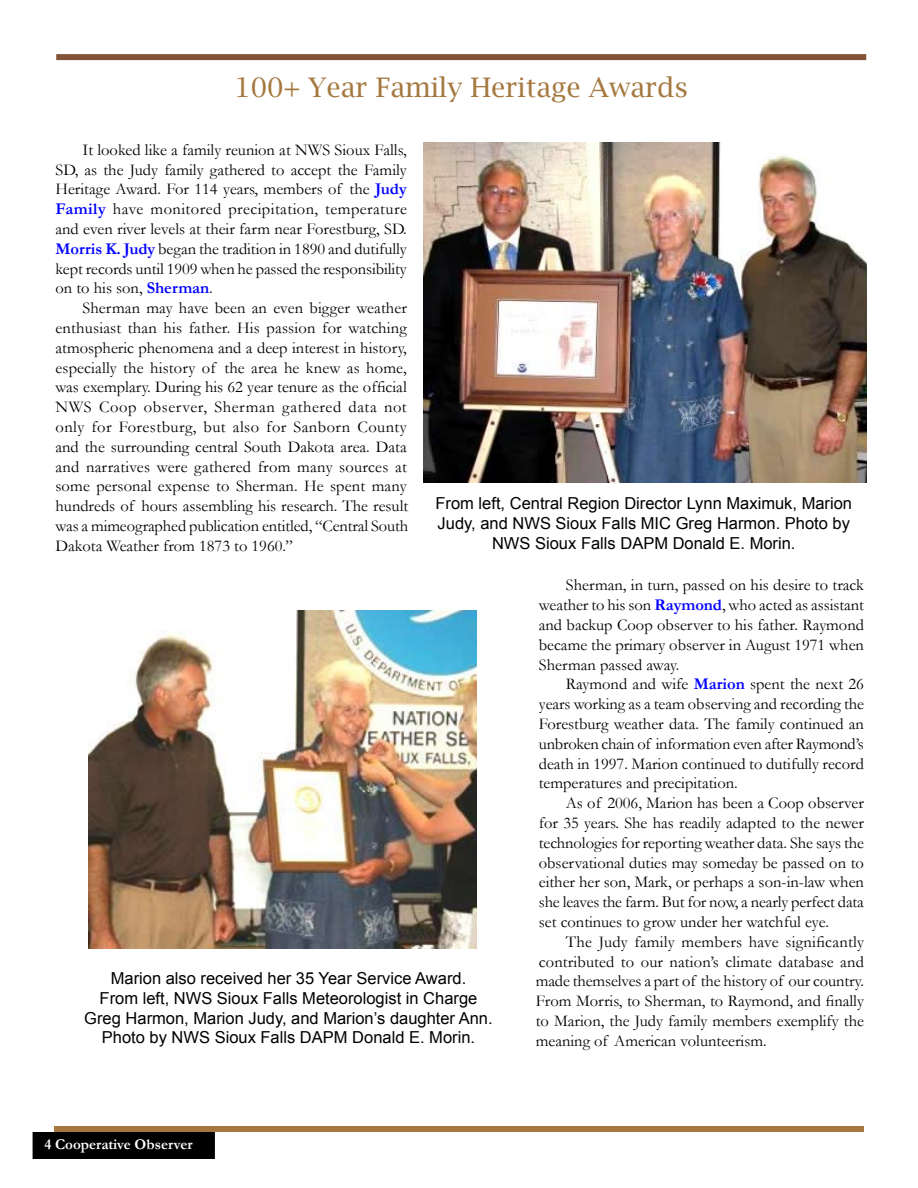
<style>
.page{position:relative;width:918px;height:1188px;background:#fff}
.page>*{position:absolute;margin:0;border:0;box-sizing:border-box;transform-origin:0 0}
.t1{font:27px "Lucida Bright";color:#a5783f}
.t2{font:16.5px/19.8px "Garamond";color:#000;text-align:justify}
.t3{font:16.5px/19.8px "Arial";color:#000;text-align:center}
.t4{font:700 15px "Garamond";color:#fff}
.s1{font-weight:700;color:#00f}
</style>
<div class="page">
<div style="left:33px;top:1133px;width:181px;height:25px;background:#000"></div>
<div style="left:33px;top:1132px;width:182px;height:27px;border:2px solid #000"></div>
<div style="left:54px;top:1126px;width:810px;height:6px;background:#a5783f"></div>
<img style="left:423px;top:142px;width:443px;height:340px">
<div style="left:56px;top:54px;width:810px;height:6px;background:#835338"></div>
<img style="left:89px;top:610px;width:388px;height:339px">
<h1 class="t1" style="left:234px;top:72px;width:455px">100+ Year Family Heritage Awards</h1>
<p class="t2" style="left:56px;top:139px;width:353px;text-indent:27px">It looked like a family reunion at NWS Sioux Falls, SD, as the Judy family gathered to accept the Family Heritage Award. For 114 years, members of the <span class="s1">Judy Family</span> have monitored precipitation, temperature and even river levels at their farm near Forestburg, SD.<br><span class="s1">Morris K. Judy</span> began the tradition in 1890 and dutifully kept records until 1909 when he passed the responsibility on to his son, <span class="s1">Sherman</span>.</p>
<p class="t2" style="left:56px;top:298px;width:354px;text-indent:27px">Sherman may have been an even bigger weather enthusiast than his father. His passion for watching atmospheric phenomena and a deep interest in history, especially the history of the area he knew as home, was exemplary. During his 62 year tenure as the official NWS Coop observer, Sherman gathered data not only for Forestburg, but also for Sanborn County and the surrounding central South Dakota area. Data and narratives were gathered from many sources at some personal expense to Sherman. He spent many hundreds of hours assembling his research. The result was a mimeographed publication entitled, “Central South Dakota Weather from 1873 to 1960.”</p>
<p class="t3" style="left:436px;top:493px;width:418px">From left, Central Region Director Lynn Maximuk, Marion<br>Judy, and NWS Sioux Falls MIC Greg Harmon. Photo by<br>NWS Sioux Falls DAPM Donald E. Morin.</p>
<p class="t3" style="left:84px;top:968px;width:410px">Marion also received her 35 Year Service Award.<br>From left, NWS Sioux Falls Meteorologist in Charge Greg Harmon, Marion Judy, and Marion’s daughter Ann.<br>Photo by NWS Sioux Falls DAPM Donald E. Morin.</p>
<p class="t4" style="left:55px;top:1134px;width:139px">Cooperative Observer</p>
<p class="t2" style="left:539px;top:575px;width:327px;text-indent:27px">Sherman, in turn, passed on his desire to track weather to his son <span class="s1">Raymond</span>, who acted as assistant and backup Coop observer to his father. Raymond became the primary observer in August 1971 when Sherman passed away.</p>
<p class="t2" style="left:539px;top:674px;width:327px;text-indent:27px">Raymond and wife <span class="s1">Marion</span> spent the next 26 years working as a team observing and recording the Forestburg weather data. The family continued an unbroken chain of information even after Raymond’s death in 1997. Marion continued to dutifully record temperatures and precipitation.</p>
<p class="t2" style="left:539px;top:793px;width:327px;text-indent:27px">As of 2006, Marion has been a Coop observer for 35 years. She has readily adapted to the newer technologies for reporting weather data. She says the observational duties may someday be passed on to either her son, Mark, or perhaps a son-in-law when she leaves the farm. But for now, a nearly perfect data set continues to grow under her watchful eye.</p>
<p class="t2" style="left:536px;top:931px;width:330px;text-indent:30px">The Judy family members have significantly contributed to our nation’s climate database and made themselves a part of the history of our country.<br>From Morris, to Sherman, to Raymond, and finally to Marion, the Judy family members exemplify the meaning of American volunteerism.</p>
</div>
